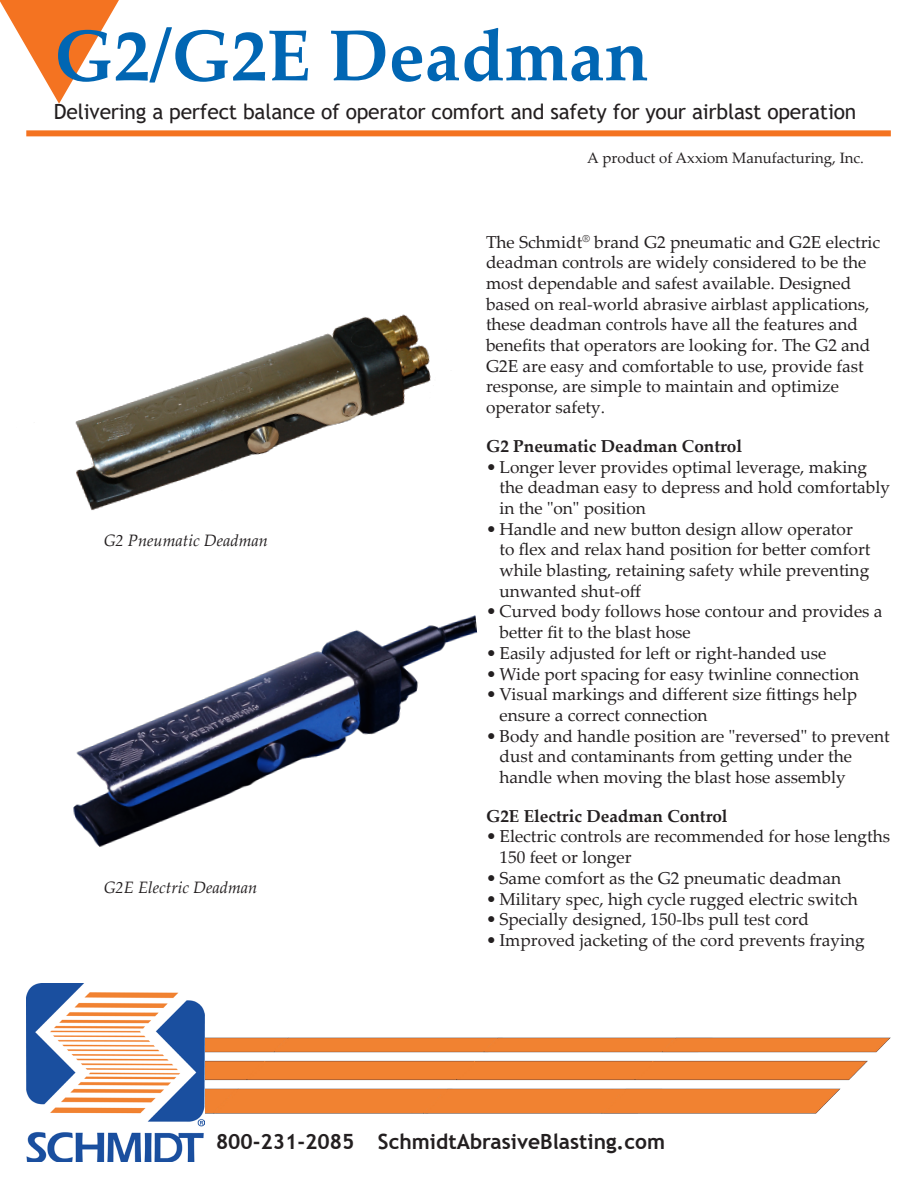
<style>
.page{position:relative;width:918px;height:1188px;background:#fff}
.page>*{position:absolute;margin:0;border:0;box-sizing:border-box;transform-origin:0 0}
.t1{font:700 72px "Palatino Linotype";color:#0166b3}
.t2{font:21px "Trebuchet MS";letter-spacing:-.01em;color:#231f20}
.t3{font:700 21px "Trebuchet MS";color:#231f20}
.t4{font:17.25px/20.7px "Palatino Linotype";color:#231f20}
.t5{font:700 17.25px "Palatino Linotype";color:#231f20}
.t6{font:italic 16.5px "Palatino Linotype";color:#231f20}
.t7{font:15px "Palatino Linotype";color:#231f20}
</style>
<div class="page">
<img style="left:204px;top:1029px;width:687px;height:84px">
<div style="left:26px;top:130px;width:865px;height:6px;background:#f47321"></div>
<img style="left:73px;top:643px;width:373px;height:204px">
<img style="left:75px;top:314px;width:403px;height:329px">
<img style="left:26px;top:984px;width:178px;height:178px">
<p class="t1" style="left:54px;top:5px;width:596px">G2/G2E Deadman</p>
<p class="t2" style="left:54px;top:98px;width:804px">Delivering a perfect balance of operator comfort and safety for your airblast operation</p>
<p class="t6" style="left:104px;top:528px;width:166px">G2 Pneumatic Deadman</p>
<p class="t6" style="left:104px;top:876px;width:155px">G2E Electric Deadman</p>
<p class="t7" style="left:587px;top:147px;width:278px">A product of Axxiom Manufacturing, Inc.</p>
<p class="t4" style="left:486px;top:231px;width:396px">The Schmidt<sup>®</sup> brand G2 pneumatic and G2E electric deadman controls are widely considered to be the most dependable and safest available. Designed based on real-world abrasive airblast applications, these deadman controls have all the features and benefits that operators are looking for. The G2 and G2E are easy and comfortable to use, provide fast response, are simple to maintain and optimize operator safety.</p>
<p class="t5" style="left:486px;top:434px;width:258px">G2 Pneumatic Deadman Control</p>
<p class="t4" style="left:500px;top:456px;width:392px;text-indent:-14px">• Longer lever provides optimal leverage, making the deadman easy to depress and hold comfortably in the "on" position</p>
<p class="t4" style="left:500px;top:518px;width:372px;text-indent:-14px">• Handle and new button design allow operator to flex and relax hand position for better comfort while blasting, retaining safety while preventing unwanted shut-off</p>
<p class="t4" style="left:500px;top:601px;width:385px;text-indent:-14px">• Curved body follows hose contour and provides a better fit to the blast hose</p>
<p class="t4" style="left:486px;top:642px;width:342px">• Easily adjusted for left or right-handed use</p>
<p class="t4" style="left:486px;top:663px;width:375px">• Wide port spacing for easy twinline connection</p>
<p class="t4" style="left:500px;top:683px;width:359px;text-indent:-14px">• Visual markings and different size fittings help ensure a correct connection</p>
<p class="t4" style="left:500px;top:725px;width:392px;text-indent:-14px">• Body and handle position are "reversed" to prevent dust and contaminants from getting under the handle when moving the blast hose assembly</p>
<p class="t5" style="left:486px;top:804px;width:243px">G2E Electric Deadman Control</p>
<p class="t4" style="left:500px;top:826px;width:392px;text-indent:-14px">• Electric controls are recommended for hose lengths<br>150 feet or longer</p>
<p class="t4" style="left:486px;top:867px;width:357px">• Same comfort as the G2 pneumatic deadman</p>
<p class="t4" style="left:486px;top:888px;width:373px">• Military spec, high cycle rugged electric switch</p>
<p class="t4" style="left:486px;top:908px;width:325px">• Specially designed, 150-lbs pull test cord</p>
<p class="t4" style="left:486px;top:929px;width:380px">• Improved jacketing of the cord prevents fraying</p>
<p class="t3" style="left:216px;top:1129px;width:451px">800-231-2085 SchmidtAbrasiveBlasting.com</p>
</div>
